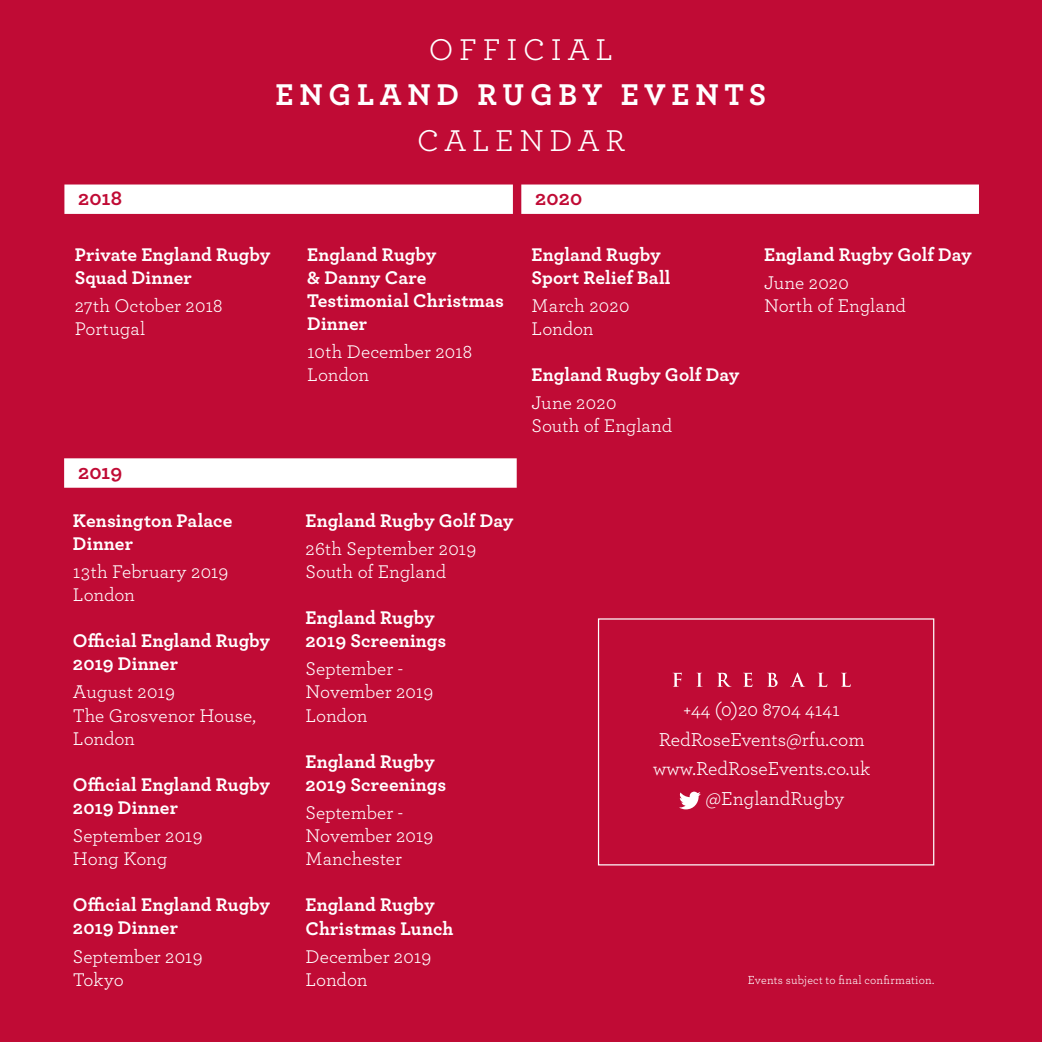
<style>
.page{position:relative;width:1042px;height:1042px;background:#c00b35}
.page>*{position:absolute;margin:0;border:0;box-sizing:border-box;transform-origin:0 0}
.t1{font:700 31.5px "Archer";letter-spacing:.18em;color:#fff}
.t2{font:31.5px "Archer";letter-spacing:.18em;color:#fff}
.t3{font:700 21px "Archer";letter-spacing:.005em;color:#c00b35}
.t4{font:19.6px "Archer";color:#fff}
.t5{font:700 19.25px/23.1px "Archer";letter-spacing:.005em;color:#fff}
.t6{font:19.25px/23.1px "Archer";letter-spacing:-.005em;color:#fff}
.t7{font:12.25px "Archer";letter-spacing:.02em;color:#fff}
</style>
<div class="page">
<div style="left:64px;top:184px;width:449px;height:30px;background:#fff"></div>
<div style="left:521px;top:184px;width:458px;height:30px;background:#fff"></div>
<div style="left:64px;top:458px;width:453px;height:30px;background:#fff"></div>
<svg style="left:672px;top:672px;width:10px;height:15px"></svg>
<svg style="left:696px;top:673px;width:6px;height:14px"></svg>
<svg style="left:717px;top:673px;width:14px;height:14px"></svg>
<svg style="left:743px;top:672px;width:9px;height:15px"></svg>
<svg style="left:767px;top:673px;width:10px;height:14px"></svg>
<svg style="left:790px;top:672px;width:15px;height:15px"></svg>
<svg style="left:817px;top:673px;width:10px;height:14px"></svg>
<svg style="left:841px;top:673px;width:10px;height:14px"></svg>
<svg style="left:679px;top:791px;width:22px;height:18px"></svg>
<div style="left:598px;top:618px;width:336px;height:247px;border:1px solid #fff"></div>
<h1 class="t2" style="left:429px;top:28px;width:186px">OFFICIAL</h1>
<h1 class="t1" style="left:275px;top:70px;width:492px">ENGLAND RUGBY EVENTS</h1>
<h1 class="t2" style="left:417px;top:119px;width:209px">CALENDAR</h1>
<p class="t3" style="left:78px;top:182px;width:45px">2018</p>
<p class="t3" style="left:535px;top:182px;width:49px">2020</p>
<p class="t5" style="left:75px;top:241px;width:197px">Private England Rugby<br>Squad Dinner</p>
<p class="t6" style="left:75px;top:293px;width:149px">27th October 2018<br>Portugal</p>
<p class="t3" style="left:78px;top:455px;width:46px">2019</p>
<p class="t5" style="left:307px;top:241px;width:198px">England Rugby<br>&amp; Danny Care<br>Testimonial Christmas<br>Dinner</p>
<p class="t6" style="left:307px;top:339px;width:166px">10th December 2018<br>London</p>
<p class="t5" style="left:531px;top:241px;width:140px">England Rugby<br>Sport Relief Ball</p>
<p class="t6" style="left:531px;top:293px;width:99px">March 2020<br>London</p>
<p class="t5" style="left:531px;top:362px;width:209px">England Rugby Golf Day</p>
<p class="t6" style="left:531px;top:390px;width:142px">June 2020<br>South of England</p>
<p class="t5" style="left:764px;top:241px;width:209px">England Rugby Golf Day</p>
<p class="t6" style="left:764px;top:270px;width:143px">June 2020<br>North of England</p>
<p class="t5" style="left:73px;top:507px;width:161px">Kensington Palace<br>Dinner</p>
<p class="t6" style="left:73px;top:559px;width:157px">13th February 2019<br>London</p>
<p class="t5" style="left:73px;top:628px;width:199px">Official England Rugby<br>2019 Dinner</p>
<p class="t6" style="left:73px;top:679px;width:185px">August 2019<br>The Grosvenor House,<br>London</p>
<p class="t5" style="left:73px;top:771px;width:199px">Official England Rugby<br>2019 Dinner</p>
<p class="t6" style="left:73px;top:823px;width:131px">September 2019<br>Hong Kong</p>
<p class="t5" style="left:73px;top:892px;width:199px">Official England Rugby<br>2019 Dinner</p>
<p class="t6" style="left:73px;top:943px;width:131px">September 2019<br>Tokyo</p>
<p class="t5" style="left:305px;top:507px;width:209px">England Rugby Golf Day</p>
<p class="t6" style="left:305px;top:536px;width:172px">26th September 2019<br>South of England</p>
<p class="t5" style="left:305px;top:605px;width:142px">England Rugby<br>2019 Screenings</p>
<p class="t6" style="left:305px;top:656px;width:130px">September -<br>November 2019<br>London</p>
<p class="t5" style="left:305px;top:748px;width:142px">England Rugby<br>2019 Screenings</p>
<p class="t6" style="left:305px;top:800px;width:130px">September -<br>November 2019<br>Manchester</p>
<p class="t5" style="left:305px;top:892px;width:149px">England Rugby<br>Christmas Lunch</p>
<p class="t6" style="left:305px;top:943px;width:127px">December 2019<br>London</p>
<p class="t4" style="left:683px;top:696px;width:158px">+44 (0)20 8704 4141</p>
<p class="t4" style="left:659px;top:725px;width:207px">RedRoseEvents@rfu.com</p>
<p class="t4" style="left:653px;top:755px;width:219px">www.RedRoseEvents.co.uk</p>
<p class="t4" style="left:705px;top:784px;width:140px">@EnglandRugby</p>
<p class="t7" style="left:748px;top:972px;width:188px">Events subject to final confirmation.</p>
</div>
